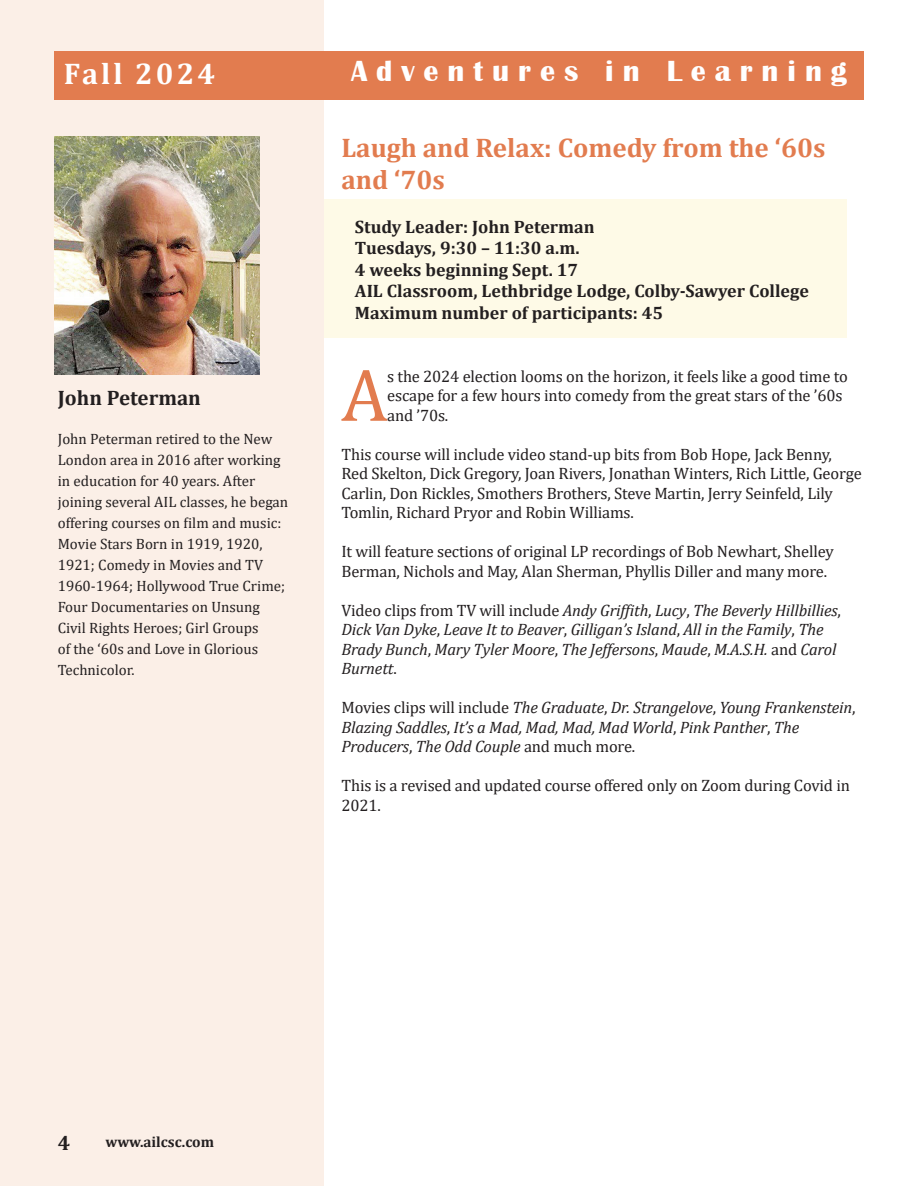
<style>
.page{position:relative;width:918px;height:1188px;background:#fff}
.page>*{position:absolute;margin:0;border:0;box-sizing:border-box;transform-origin:0 0}
.t1{font:75px "Cambria";color:#e27c4f}
.t2{font:700 30px "Britannic";letter-spacing:.3em;color:#fff}
.t3{font:700 30px "Cambria";letter-spacing:.1em;color:#fff}
.t4{font:700 27px/32.4px "Cambria";color:#e27c4f}
.t5{font:700 21px "Cambria";color:#231f20}
.t6{font:700 18px "Cambria";color:#231f20}
.t7{font:16.5px/19.5px "Cambria";letter-spacing:-.01em;color:#231f20}
.t8{font:italic 16.5px/19.5px "Cambria";letter-spacing:-.01em;color:#231f20}
.t9{font:15px/21px "Cambria";color:#231f20}
.t10{font:700 15px "Cambria";color:#231f20}
.s1{font-style:normal}
</style>
<div class="page">
<div style="left:0;top:0;width:324px;height:1186px;background:#fbefe7"></div>
<div style="left:54px;top:52px;width:810px;height:48px;background:#e27c4f"></div>
<div style="left:324px;top:199px;width:523px;height:139px;background:#fefae7"></div>
<img style="left:54px;top:136px;width:206px;height:238px">
<h2 class="t3" style="left:64px;top:52px;width:153px">Fall 2024</h2>
<h2 class="t2" style="left:351px;top:54px;width:498px">Adventures in Learning</h2>
<p class="t5" style="left:58px;top:383px;width:145px">John Peterman</p>
<p class="t9" style="left:58px;top:428px;width:232px">John Peterman retired to the New<br>London area in 2016 after working in education for 40 years. After joining several AIL classes, he began offering courses on film and music:<br>Movie Stars Born in 1919, 1920,<br>1921; Comedy in Movies and TV<br>1960-1964; Hollywood True Crime;<br>Four Documentaries on Unsung<br>Civil Rights Heroes; Girl Groups<br>of the ‘60s and Love in Glorious<br>Technicolor.</p>
<p class="t4" style="left:341px;top:131px;width:486px">Laugh and Relax: Comedy from the ‘60s and ‘70s</p>
<p class="t6" style="left:355px;top:214px;width:241px">Study Leader: John Peterman</p>
<p class="t6" style="left:355px;top:235px;width:226px">Tuesdays, 9:30 – 11:30 a.m.</p>
<p class="t6" style="left:355px;top:257px;width:225px">4 weeks beginning Sept. 17</p>
<p class="t6" style="left:355px;top:279px;width:456px">AIL Classroom, Lethbridge Lodge, Colby-Sawyer College</p>
<p class="t6" style="left:355px;top:300px;width:310px">Maximum number of participants: 45</p>
<p class="t1" style="left:341px;top:351px;width:48px">A</p>
<p class="t7" style="left:387px;top:366px;width:462px">s the 2024 election looms on the horizon, it feels like a good time to escape for a few hours into comedy from the great stars of the ’60s and ’70s.</p>
<p class="t7" style="left:341px;top:444px;width:522px">This course will include video stand-up bits from Bob Hope, Jack Benny, Red Skelton, Dick Gregory, Joan Rivers, Jonathan Winters, Rich Little, George Carlin, Don Rickles, Smothers Brothers, Steve Martin, Jerry Seinfeld, Lily Tomlin, Richard Pryor and Robin Williams.</p>
<p class="t7" style="left:341px;top:542px;width:494px">It will feature sections of original LP recordings of Bob Newhart, Shelley<br>Berman, Nichols and May, Alan Sherman, Phyllis Diller and many more.</p>
<p class="t8" style="left:341px;top:600px;width:501px"><span class="s1">Video clips from TV will include</span> Andy Griffith<span class="s1">,</span> Lucy<span class="s1">,</span> The Beverly Hillbillies<span class="s1">, </span>Dick Van Dyke<span class="s1">,</span> Leave It to Beaver<span class="s1">,</span> Gilligan’s Island<span class="s1">,</span> All in the Family<span class="s1">,</span> The Brady Bunch<span class="s1">,</span> Mary Tyler Moore<span class="s1">,</span> The Jeffersons<span class="s1">,</span> Maude<span class="s1">,</span> M.A.S.H. <span class="s1">and</span> Carol Burnett<span class="s1">.</span></p>
<p class="t8" style="left:341px;top:697px;width:516px"><span class="s1">Movies clips will include</span> The Graduate<span class="s1">,</span> Dr. Strangelove<span class="s1">,</span> Young Frankenstein<span class="s1">,</span></p>
<p class="t8" style="left:341px;top:717px;width:459px">Blazing Saddles<span class="s1">,</span> It’s a Mad, Mad, Mad, Mad World<span class="s1">,</span> Pink Panther<span class="s1">,</span> The<br>Producers<span class="s1">,</span> The Odd Couple <span class="s1">and much more.</span></p>
<p class="t7" style="left:341px;top:776px;width:510px">This is a revised and updated course offered only on Zoom during Covid in<br>2021.</p>
<p class="t5" style="left:58px;top:1128px;width:14px">4</p>
<p class="t10" style="left:105px;top:1131px;width:110px">www.ailcsc.com</p>
</div>
